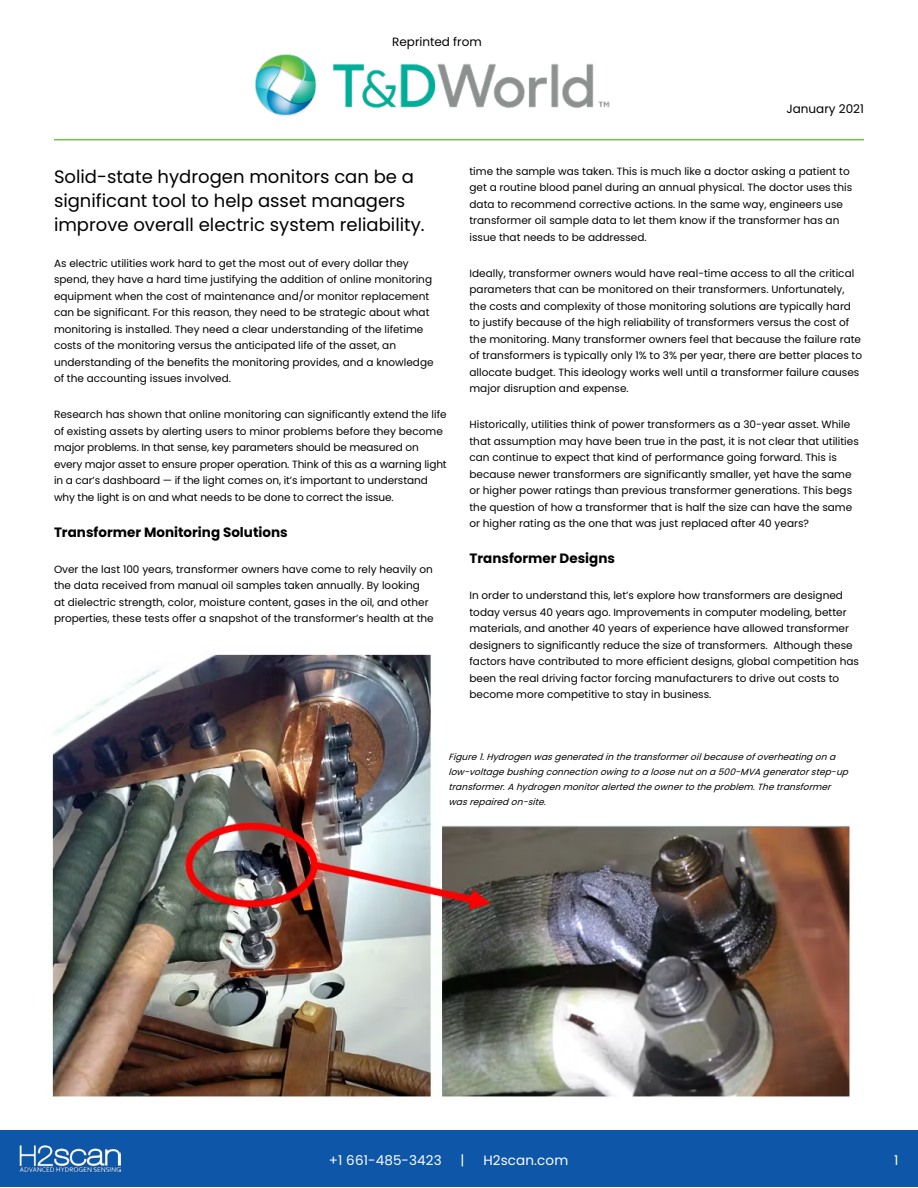
<style>
.page{position:relative;width:918px;height:1188px;background:#fff}
.page>*{position:absolute;margin:0;border:0;box-sizing:border-box;transform-origin:0 0}
.t1{font:18px/24px "Poppins";color:#000}
.t2{font:700 13.5px "Poppins";color:#000}
.t3{font:13.5px "Poppins";letter-spacing:.01em;color:#fff}
.t4{font:12px "Poppins";color:#000}
.t5{font:10.5px/16.5px "Poppins";color:#000}
.t6{font:italic 9px/15px "Poppins";color:#000}
</style>
<div class="page">
<div style="left:0;top:1130px;width:918px;height:57px;background:#0e56a7"></div>
<img style="left:20px;top:1145px;width:101px;height:27px">
<img style="left:255px;top:54px;width:355px;height:63px">
<hr style="left:54px;top:139px;width:810px;height:1px;background:#75c044">
<img style="left:52px;top:654px;width:799px;height:444px">
<p class="t4" style="left:392px;top:35px;width:91px">Reprinted from</p>
<p class="t4" style="left:786px;top:102px;width:79px">January 2021</p>
<h1 class="t1" style="left:54px;top:164px;width:372px">Solid-state hydrogen monitors can be a significant tool to help asset managers improve overall electric system reliability.</h1>
<p class="t5" style="left:54px;top:255px;width:381px">As electric utilities work hard to get the most out of every dollar they spend, they have a hard time justifying the addition of online monitoring equipment when the cost of maintenance and/or monitor replacement can be significant. For this reason, they need to be strategic about what monitoring is installed. They need a clear understanding of the lifetime costs of the monitoring versus the anticipated life of the asset, an understanding of the benefits the monitoring provides, and a knowledge of the accounting issues involved.</p>
<p class="t5" style="left:54px;top:406px;width:394px">Research has shown that online monitoring can significantly extend the life of existing assets by alerting users to minor problems before they become major problems. In that sense, key parameters should be measured on every major asset to ensure proper operation. Think of this as a warning light in a car’s dashboard — if the light comes on, it’s important to understand why the light is on and what needs to be done to correct the issue.</p>
<p class="t2" style="left:54px;top:524px;width:235px">Transformer Monitoring Solutions</p>
<p class="t5" style="left:54px;top:561px;width:381px">Over the last 100 years, transformer owners have come to rely heavily on the data received from manual oil samples taken annually. By looking<br>at dielectric strength, color, moisture content, gases in the oil, and other properties, these tests offer a snapshot of the transformer’s health at the</p>
<p class="t5" style="left:469px;top:163px;width:384px">time the sample was taken. This is much like a doctor asking a patient to get a routine blood panel during an annual physical. The doctor uses this data to recommend corrective actions. In the same way, engineers use transformer oil sample data to let them know if the transformer has an issue that needs to be addressed.</p>
<p class="t5" style="left:469px;top:265px;width:394px">Ideally, transformer owners would have real-time access to all the critical parameters that can be monitored on their transformers. Unfortunately, the costs and complexity of those monitoring solutions are typically hard to justify because of the high reliability of transformers versus the cost of the monitoring. Many transformer owners feel that because the failure rate of transformers is typically only 1% to 3% per year, there are better places to allocate budget. This ideology works well until a transformer failure causes major disruption and expense.</p>
<p class="t5" style="left:469px;top:416px;width:391px">Historically, utilities think of power transformers as a 30-year asset. While that assumption may have been true in the past, it is not clear that utilities can continue to expect that kind of performance going forward. This is because newer transformers are significantly smaller, yet have the same or higher power ratings than previous transformer generations. This begs the question of how a transformer that is half the size can have the same or higher rating as the one that was just replaced after 40 years?</p>
<p class="t2" style="left:470px;top:551px;width:147px">Transformer Designs</p>
<p class="t5" style="left:470px;top:587px;width:391px">In order to understand this, let’s explore how transformers are designed today versus 40 years ago. Improvements in computer modeling, better materials, and another 40 years of experience have allowed transformer designers to significantly reduce the size of transformers. Although these factors have contributed to more efficient designs, global competition has been the real driving factor forcing manufacturers to drive out costs to become more competitive to stay in business.</p>
<p class="t6" style="left:448px;top:749px;width:405px">Figure1.Hydrogenwasgeneratedinthetransformeroilbecauseofoverheatingona low-voltagebushingconnectionowingtoaloosenutona500-MVAgeneratorstep-up transformer.Ahydrogenmonitoralertedtheownertotheproblem.Thetransformer wasrepairedon-site.</p>
<p class="t3" style="left:329px;top:1152px;width:115px">+1 661-485-3423</p>
<p class="t3" style="left:461px;top:1152px;width:5px">|</p>
<p class="t3" style="left:483px;top:1152px;width:86px">H2scan.com</p>
<p class="t3" style="left:894px;top:1152px;width:6px">1</p>
</div>
